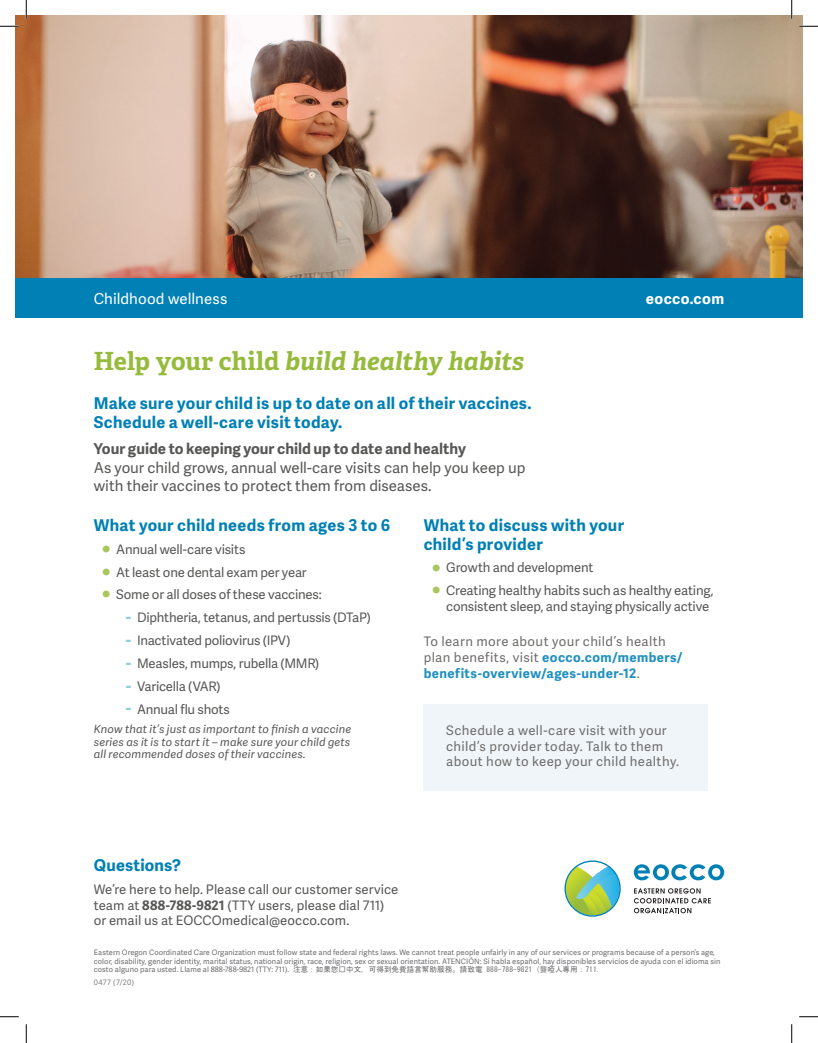
<style>
.page{position:relative;width:818px;height:1043px;background:#fff}
.page>*{position:absolute;margin:0;border:0;box-sizing:border-box;transform-origin:0 0}
.t1{font:italic 700 25px "Adelle PE";letter-spacing:-.005em;color:#96bb3c}
.t2{font:700 16.25px/18.8px "Adelle Sans";letter-spacing:.02em;color:#0080b5}
.t3{font:15px/18.8px "Adelle Sans";letter-spacing:-.005em;color:#575756}
.t4{font:700 15px "Adelle Sans";color:#575756}
.t5{font:15px "Adelle Sans";letter-spacing:.005em;color:#fff}
.t6{font:700 15px "Adelle Sans";letter-spacing:.03em;color:#fff}
.t7{font:13.12px/22.9px "Adelle Sans";letter-spacing:-.015em;color:#575756}
.t8{font:13.12px/15.6px "Adelle Sans";letter-spacing:.03em;color:#706e6d}
.t9{font:13.12px/15.6px "Adelle Sans";letter-spacing:.005em;color:#575756}
.t10{font:italic 11.25px/12.5px "Adelle Sans";letter-spacing:.01em;color:#575756;text-align:justify}
.t11{font:7.5px/8.8px "Adelle Sans";letter-spacing:.01em;color:#6c6d70}
.t12{font:7.5px "Adelle Sans";letter-spacing:.055em;color:#808285}
.s1{font-style:normal}
.s2{font-weight:700;font-size:17.5px;color:#8ed1d9}
.s3{font-weight:700;color:#2190c0}
.s4{font-weight:700}
.s5{font-family:"MS Gothic"}
</style>
<div class="page">
<img style="left:15px;top:15px;width:787px;height:264px">
<div style="left:15px;top:279px;width:787px;height:39px;background:#0080b5"></div>
<div style="left:423px;top:704px;width:285px;height:87px;background:#eff5f9"></div>
<svg style="left:564px;top:860px;width:56px;height:56px"></svg>
<svg style="left:633px;top:864px;width:91px;height:16px"></svg>
<svg style="left:634px;top:888px;width:76px;height:25px"></svg>
<svg style="left:0;top:25px;width:19px;height:2px"></svg>
<svg style="left:799px;top:25px;width:19px;height:2px"></svg>
<svg style="left:0;top:1016px;width:19px;height:1px"></svg>
<svg style="left:799px;top:1016px;width:19px;height:1px"></svg>
<svg style="left:25px;top:0;width:2px;height:19px"></svg>
<svg style="left:25px;top:1024px;width:2px;height:18px"></svg>
<svg style="left:790px;top:0;width:2px;height:19px"></svg>
<svg style="left:791px;top:1024px;width:1px;height:18px"></svg>
<h3 class="t5" style="left:94px;top:288px;width:135px">Childhood wellness</h3>
<h3 class="t6" style="left:645px;top:288px;width:80px">eocco.com</h3>
<h1 class="t1" style="left:94px;top:342px;width:431px"><span class="s1">Help your child</span> build healthy habits</h1>
<h2 class="t2" style="left:94px;top:393px;width:439px">Make sure your child is up to date on all of their vaccines.<br>Schedule a well-care visit today.</h2>
<h3 class="t4" style="left:94px;top:437px;width:373px">Your guide to keeping your child up to date and healthy</h3>
<h3 class="t3" style="left:94px;top:457px;width:433px">As your child grows, annual well-care visits can help you keep up with their vaccines to protect them from diseases.</h3>
<h2 class="t2" style="left:94px;top:515px;width:298px">What your child needs from ages 3 to 6</h2>
<h3 class="t7" style="left:116px;top:537px;width:207px">Annual well-care visits<br>At least one dental exam per year<br>Some or all doses of these vaccines:</h3>
<h3 class="t7" style="left:126px;top:605px;width:247px"><span class="s2">-</span> Diphtheria, tetanus, and pertussis (DTaP)</h3>
<h3 class="t7" style="left:126px;top:628px;width:166px"><span class="s2">-</span> Inactivated poliovirus (IPV)</h3>
<h3 class="t7" style="left:126px;top:651px;width:195px"><span class="s2">-</span> Measles, mumps, rubella (MMR)</h3>
<h3 class="t7" style="left:126px;top:674px;width:96px"><span class="s2">-</span> Varicella (VAR)</h3>
<h3 class="t7" style="left:126px;top:697px;width:106px"><span class="s2">-</span> Annual flu shots</h3>
<h3 class="t10" style="left:94px;top:722px;width:259px">Know that it’s just as important to finish a vaccine series as it is to start it – make sure your child gets all recommended doses of their vaccines.</h3>
<h2 class="t2" style="left:423px;top:515px;width:202px">What to discuss with your child’s provider</h2>
<h3 class="t7" style="left:446px;top:556px;width:269px">Growth and development<br>Creating healthy habits such as healthy eating,</h3>
<h3 class="t7" style="left:446px;top:594px;width:264px">consistent sleep, and staying physically active</h3>
<h3 class="t8" style="left:423px;top:633px;width:260px">To learn more about your child’s health plan benefits, visit <span class="s3">eocco.com/members/ benefits-overview/ages-under-12</span>.</h3>
<h3 class="t8" style="left:446px;top:722px;width:234px">Schedule a well-care visit with your child’s provider today. Talk to them about how to keep your child healthy.</h3>
<h2 class="t2" style="left:94px;top:855px;width:89px">Questions?</h2>
<h3 class="t9" style="left:94px;top:881px;width:306px">We’re here to help. Please call our customer service team at <span class="s4">888-788-9821</span> (TTY users, please dial 711) or email us at EOCCOmedical@eocco.com.</h3>
<p class="t11" style="left:94px;top:947px;width:628px">Eastern Oregon Coordinated Care Organization must follow state and federal rights laws. We cannot treat people unfairly in any of our services or programs because of a person’s age, color, disability, gender identity, marital status, national origin, race, religion, sex or sexual orientation. ATENCIÓN: Si habla español, hay disponibles servicios de ayuda con el idioma sin costo alguno para usted. Llame al 888-788-9821 (TTY: 711). <span class="s5">注意：如果您說中文，可得到免費語言幫助服務。請致電 888-788-9821（聾啞人專用：711.</span></p>
<p class="t12" style="left:94px;top:977px;width:42px">0477 (7/20)</p>
</div>
